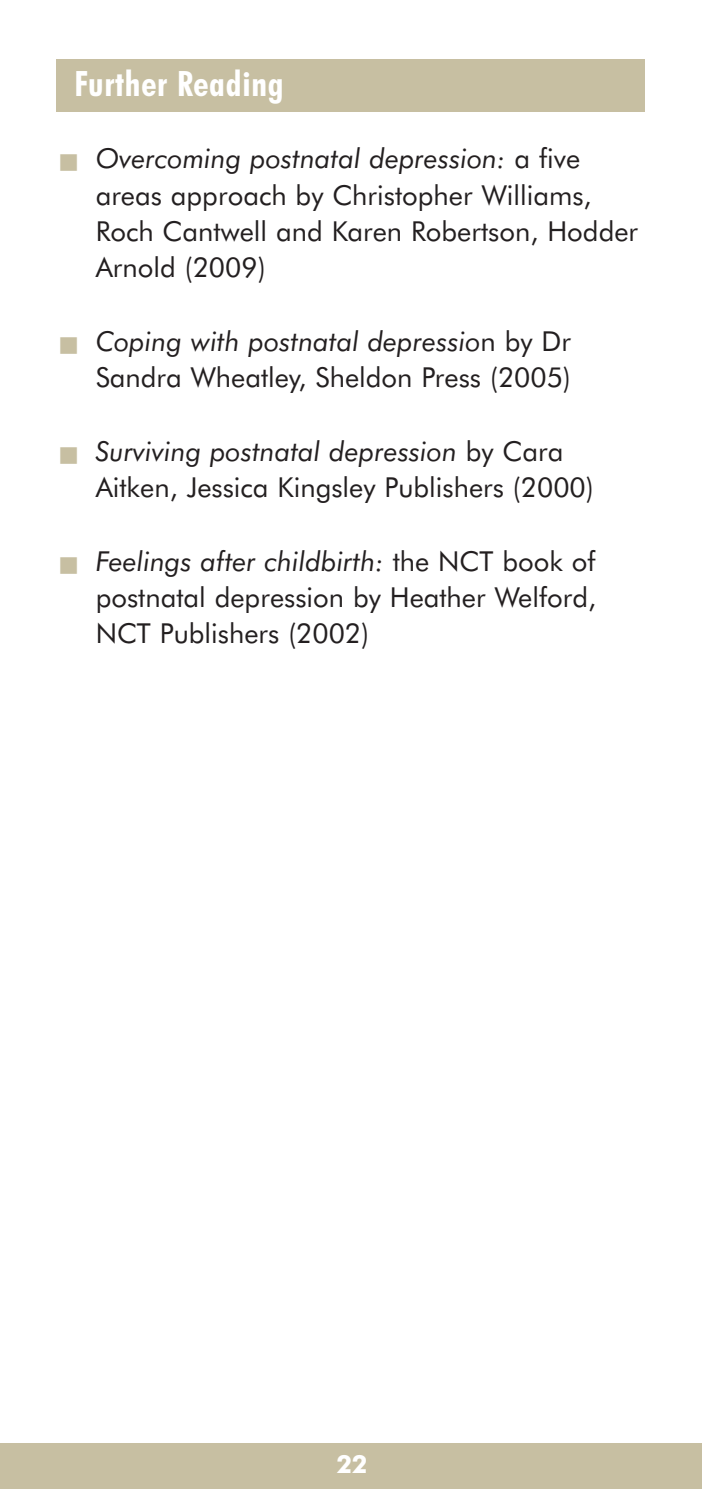
<style>
.page{position:relative;width:702px;height:1489px;background:#fff}
.page>*{position:absolute;margin:0;border:0;box-sizing:border-box;transform-origin:0 0}
.t1{font:700 condensed 35px "Futura BT";letter-spacing:.02em;color:#fff}
.t2{font:27.5px/36.2px "Futura BT";color:#231f20}
.t3{font:700 25px "Futura BT";color:#fff}
.s1{color:#c7bfa2}
.s2{font-style:italic}
</style>
<div class="page">
<div style="left:0;top:1443px;width:702px;height:45px;background:#c7bfa2"></div>
<div style="left:57px;top:59px;width:588px;height:52px;background:#c7bfa2"></div>
<p class="t1" style="left:74px;top:69px;width:211px">Further Reading</p>
<p class="t2" style="left:96px;top:143px;width:544px;text-indent:-35px"><span class="s1">■</span> <span class="s2">Overcoming postnatal depression:</span> a five areas approach by Christopher Williams, Roch Cantwell and Karen Robertson, Hodder Arnold (2009)</p>
<p class="t2" style="left:60px;top:325px;width:512px;text-align:right"><span class="s1">■</span> <span class="s2">Coping with postnatal depressio</span>n by Dr<br>Sandra Wheatley, Sheldon Press (2005)</p>
<p class="t2" style="left:96px;top:435px;width:499px;text-indent:-35px"><span class="s1">■</span> <span class="s2">Surviving postnatal depression</span> by Cara<br>Aitken, Jessica Kingsley Publishers (2000)</p>
<p class="t2" style="left:96px;top:545px;width:502px;text-align:justify;text-indent:-35px"><span class="s1">■</span> <span class="s2">Feelings after childbirth:</span> the NCT book of postnatal depression by Heather Welford, NCT Publishers (2002)</p>
<p class="t3" style="left:336px;top:1453px;width:33px">22</p>
</div>
